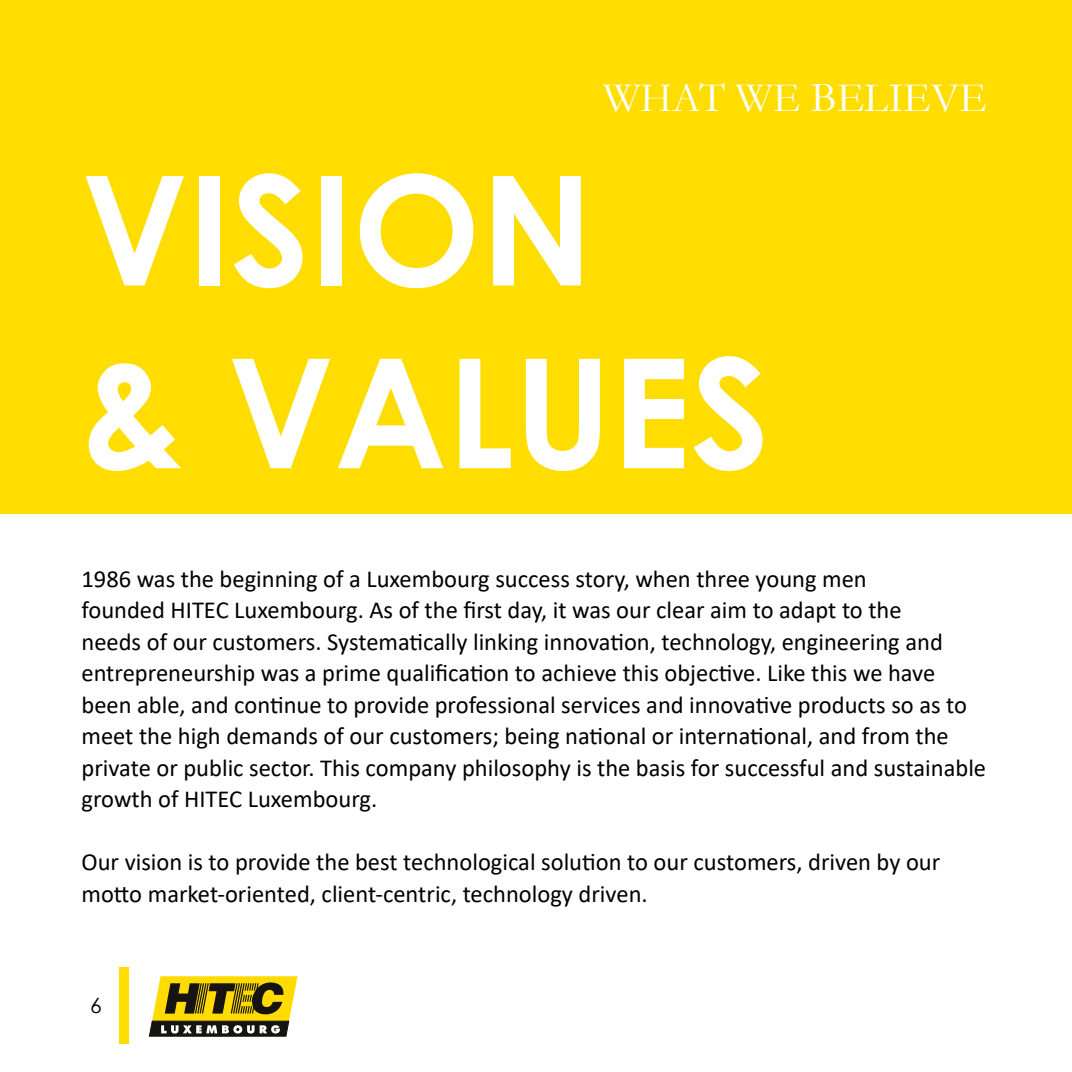
<style>
.page{position:relative;width:1072px;height:1072px;background:#fff}
.page>*{position:absolute;margin:0;border:0;box-sizing:border-box;transform-origin:0 0}
.t1{font:700 152.25px/182.7px "Century Gothic";color:#fff}
.t2{font:42px "Garamond";color:#fff}
.t3{font:24.5px/31.5px "Calibri";color:#000}
.t4{font:21px "Century Gothic";color:#000}
</style>
<div class="page">
<div style="left:119px;top:967px;width:9px;height:77px;background:#fd0"></div>
<svg style="left:149px;top:976px;width:148px;height:60px;background:#9c8b29"></svg>
<div style="left:0;top:0;width:1071px;height:513px;background:#fd0"></div>
<h2 class="t2" style="left:603px;top:70px;width:385px">WHAT WE BELIEVE</h2>
<h1 class="t1" style="left:81px;top:132px;width:690px">VISION<br>&amp; VALUES</h1>
<p class="t3" style="left:81px;top:562px;width:906px">1986 was the beginning of a Luxembourg success story, when three young men<br>founded HITEC Luxembourg. As of the first day, it was our clear aim to adapt to the<br>needs of our customers. Systematically linking innovation, technology, engineering and entrepreneurship was a prime qualification to achieve this objective. Like this we have been able, and continue to provide professional services and innovative products so as to meet the high demands of our customers; being national or international, and from the private or public sector. This company philosophy is the basis for successful and sustainable growth of HITEC Luxembourg.</p>
<p class="t3" style="left:81px;top:845px;width:860px">Our vision is to provide the best technological solution to our customers, driven by our motto market-oriented, client-centric, technology driven.</p>
<p class="t4" style="left:90px;top:990px;width:13px">6</p>
</div>
